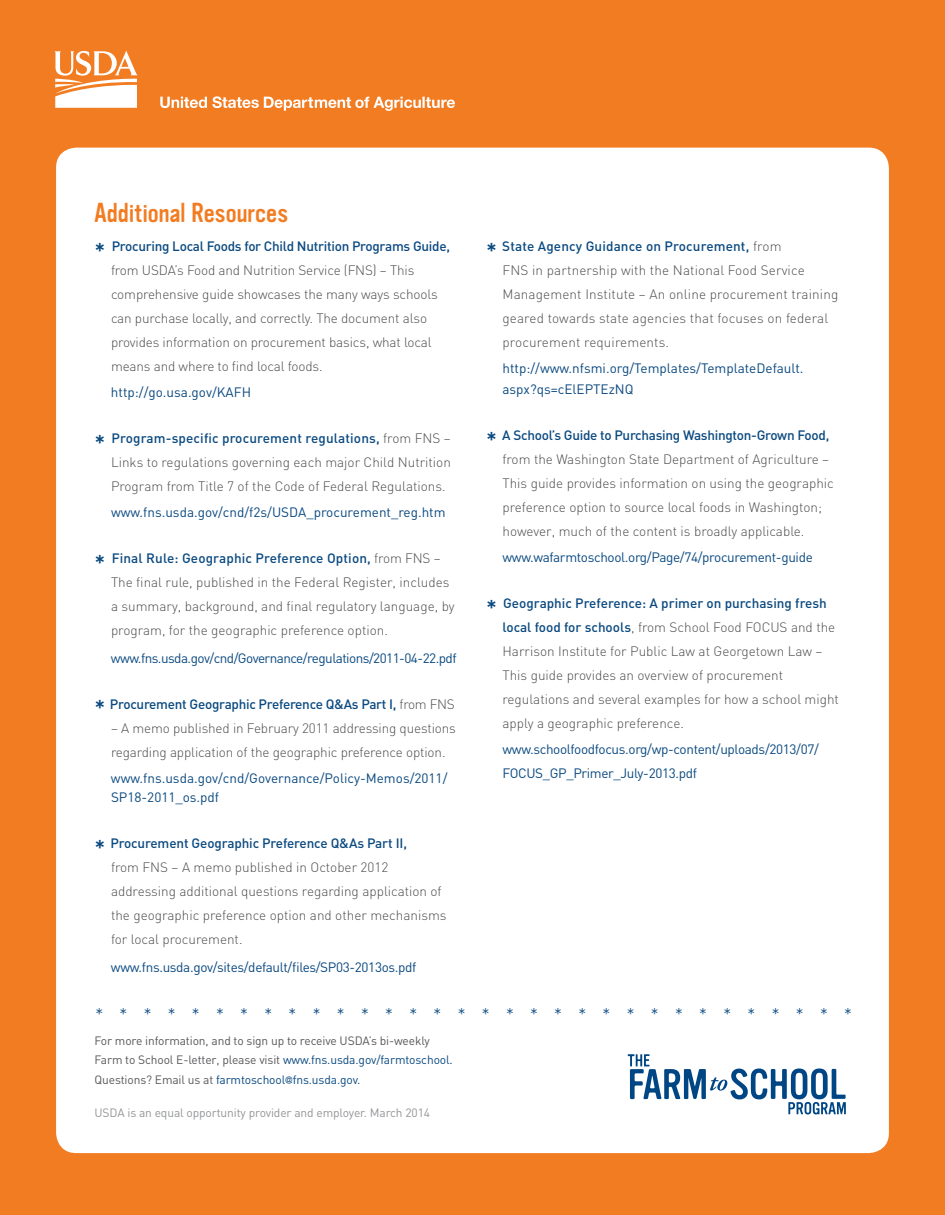
<style>
.page{position:relative;width:945px;height:1215px;background:#f27c22}
.page>*{position:absolute;margin:0;border:0;box-sizing:border-box;transform-origin:0 0}
.Headlines{font:27px "Vinyl OT";color:#f27c22}
.t1{font:300 18px "DIN";color:#0a4980}
.Numbered_List{font:300 13.5px/24px "DIN";color:#4b4c4d}
.Numbered_List-2{font:13.5px/24px "DIN";letter-spacing:-.025em;color:#0a4980}
.Numbered_List-3{font:13.5px/19.5px "DIN";color:#0a4980}
.Numbered_List-4{font:500 13.5px "DIN";letter-spacing:-.02em;color:#0a4980}
.t2{font:12px/19.5px "DIN";letter-spacing:-.01em;color:#57585a}
.t3{font:12px "DIN";letter-spacing:-.01em;color:#939598}
.s1{font-weight:500;font-size:22.5px;color:#0a4980}
.s2{font-weight:500;color:#0a4980}
.s3{font-size:22.5px}
.s4{font-weight:300;color:#4b4c4d}
.s5{color:#0a4980}
.s6{font-family:"Arial";font-size:7.5px;color:#0a4980}
</style>
<div class="page">
<div style="left:56px;top:148px;width:833px;height:1005px;background:#fff;border-radius:20px"></div>
<svg style="left:628px;top:1054px;width:218px;height:60px"></svg>
<svg style="left:54px;top:51px;width:84px;height:57px"></svg>
<svg style="left:160px;top:96px;width:295px;height:15px"></svg>
<p class="Headlines" style="left:94px;top:198px;width:195px">Additional Resources</p>
<p class="Numbered_List" style="left:111px;top:234px;width:341px;text-indent:-16px"><span class="s1">*</span> <span class="s2">Procuring Local Foods for Child Nutrition Programs Guide, </span>from USDA’s Food and Nutrition Service (FNS) – This comprehensive guide showcases the many ways schools can purchase locally, and correctly. The document also provides information on procurement basics, what local means and where to find local foods.</p>
<p class="Numbered_List-3" style="left:111px;top:383px;width:142px">http://go.usa.gov/KAFH</p>
<p class="Numbered_List" style="left:111px;top:426px;width:341px;text-align:justify;text-indent:-16px"><span class="s1">*</span> <span class="s2">Program-specific procurement regulations,</span> from FNS – Links to regulations governing each major Child Nutrition Program from Title 7 of the Code of Federal Regulations.</p>
<p class="Numbered_List-3" style="left:111px;top:503px;width:336px">www.fns.usda.gov/cnd/f2s/USDA_procurement_reg.htm</p>
<p class="Numbered_List" style="left:111px;top:546px;width:345px;text-indent:-16px"><span class="s1">*</span> <span class="s2">Final Rule: Geographic Preference Option,</span> from FNS – The final rule, published in the Federal Register, includes a summary, background, and final regulatory language, by program, for the geographic preference option.</p>
<p class="Numbered_List-2" style="left:111px;top:646px;width:347px">www.fns.usda.gov/cnd/Governance/regulations/2011-04-22.pdf</p>
<p class="Numbered_List-4" style="left:94px;top:695px;width:362px"><span class="s3">*</span> Procurement Geographic Preference Q&amp;As Part I, <span class="s4">from FNS</span></p>
<p class="Numbered_List" style="left:111px;top:716px;width:347px">– A memo published in February 2011 addressing questions regarding application of the geographic preference option.</p>
<p class="Numbered_List-3" style="left:111px;top:768px;width:338px">www.fns.usda.gov/cnd/Governance/Policy-Memos/2011/<br>SP18-2011_os.pdf</p>
<p class="Numbered_List" style="left:111px;top:831px;width:337px;text-indent:-16px"><span class="s1">*</span> <span class="s2">Procurement Geographic Preference Q&amp;As Part II,<br></span>from FNS – A memo published in October 2012 addressing additional questions regarding application of the geographic preference option and other mechanisms for local procurement.</p>
<p class="Numbered_List-2" style="left:111px;top:955px;width:307px">www.fns.usda.gov/sites/default/files/SP03-2013os.pdf</p>
<p class="Numbered_List" style="left:502px;top:234px;width:337px;text-indent:-16px"><span class="s1">*</span> <span class="s2">State Agency Guidance on Procurement,</span> from<br>FNS in partnership with the National Food Service Management Institute – An online procurement training geared towards state agencies that focuses on federal procurement requirements.</p>
<p class="Numbered_List-3" style="left:502px;top:358px;width:302px;line-height:21px">http://www.nfsmi.org/Templates/TemplateDefault. aspx?qs=cElEPTEzNQ</p>
<p class="Numbered_List" style="left:502px;top:423px;width:333px;text-indent:-16px"><span class="s1">*</span> <span class="s2">A School’s Guide to Purchasing Washington-Grown Food, </span>from the Washington State Department of Agriculture – This guide provides information on using the geographic preference option to source local foods in Washington; however, much of the content is broadly applicable.</p>
<p class="Numbered_List-2" style="left:502px;top:545px;width:312px">www.wafarmtoschool.org/Page/74/procurement-guide</p>
<p class="Numbered_List" style="left:502px;top:591px;width:338px;text-indent:-16px"><span class="s1">*</span> <span class="s2">Geographic Preference: A primer on purchasing fresh local food for schools</span>, from School Food FOCUS and the Harrison Institute for Public Law at Georgetown Law – This guide provides an overview of procurement regulations and several examples for how a school might apply a geographic preference.</p>
<p class="Numbered_List-2" style="left:502px;top:737px;width:318px">www.schoolfoodfocus.org/wp-content/uploads/2013/07/<br>FOCUS_GP_Primer_July-2013.pdf</p>
<p class="t1" style="left:95px;top:1003px;width:759px">********************************</p>
<p class="t2" style="left:94px;top:1030px;width:360px">For more information, and to sign up to receive USDA’s bi-weekly<br>Farm to School E-letter, please visit <span class="s5">www.fns.usda.gov/farmtoschool.<br></span>Questions? Email us at <span class="s5">farmtoschool</span><span class="s6">@</span><span class="s5">fns.usda.gov.</span></p>
<p class="t3" style="left:94px;top:1105px;width:337px">USDA is an equal opportunity provider and employer. March 2014</p>
</div>
